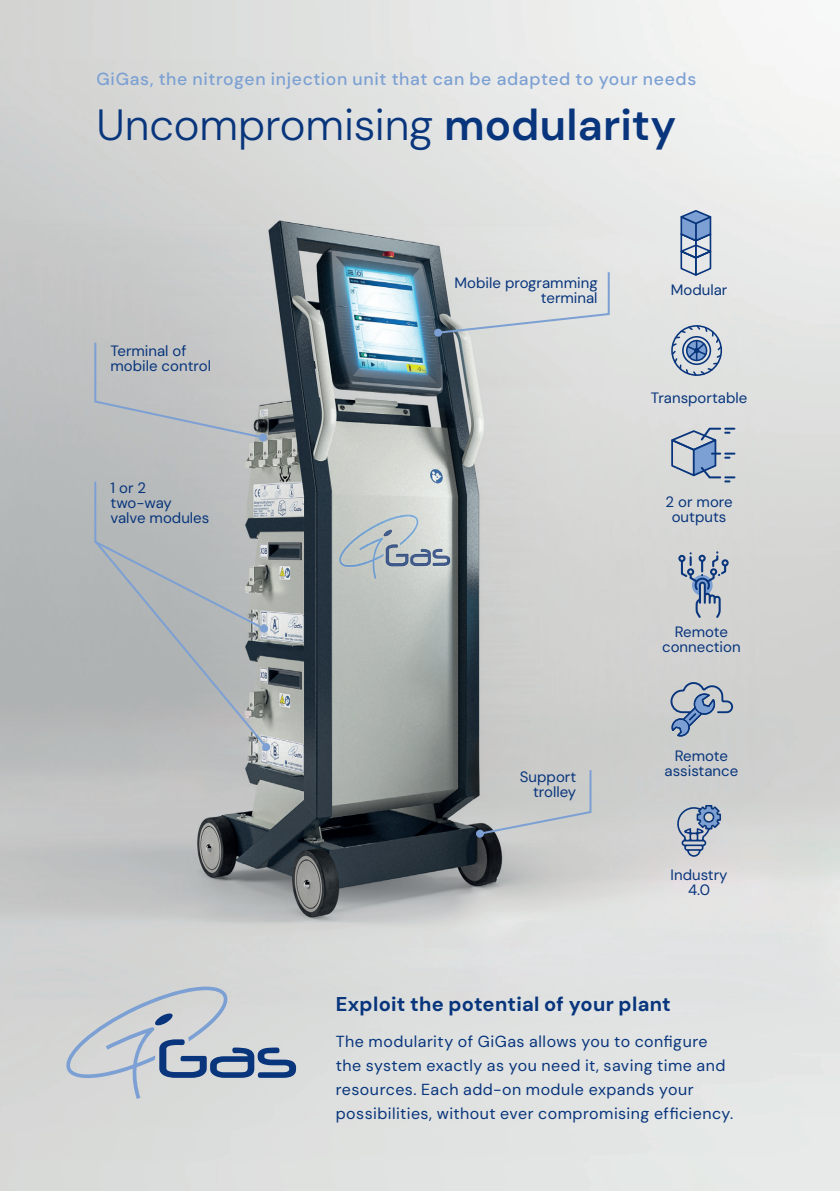
<style>
.page{position:relative;width:840px;height:1191px;background:#fff}
.page>*{position:absolute;margin:0;border:0;box-sizing:border-box;transform-origin:0 0}
.t1{font:300 43.6px "DM Sans 18 pt";letter-spacing:-.005em;color:#08357c}
.t2{font:700 20px "DM Sans 18 pt";letter-spacing:.015em;color:#08357c}
.t3{font:500 17.4px "DM Sans 18 pt";letter-spacing:.035em;color:#7ca0d3}
.t4{font:16px/24px "DM Sans 18 pt";letter-spacing:.03em;color:#08357c}
.t5{font:15px/15px "DM Sans 18 pt";color:#08357c;text-align:center}
.s1{font-weight:600}
</style>
<div class="page">
<img style="left:0;top:0;width:839px;height:1191px">
<svg style="left:680px;top:210px;width:31px;height:66px"></svg>
<svg style="left:676px;top:805px;width:44px;height:51px"></svg>
<svg style="left:670px;top:681px;width:63px;height:55px"></svg>
<svg style="left:670px;top:325px;width:51px;height:51px"></svg>
<svg style="left:678px;top:551px;width:50px;height:67px"></svg>
<svg style="left:670px;top:428px;width:65px;height:54px"></svg>
<svg style="left:92px;top:479px;width:177px;height:271px"></svg>
<div style="left:262px;top:743px;width:8px;height:8px;background:#7ca0d3;border-radius:50%"></div>
<svg style="left:435px;top:270px;width:175px;height:65px"></svg>
<div style="left:434px;top:329px;width:8px;height:8px;background:#7ca0d3;border-radius:50%"></div>
<svg style="left:477px;top:768px;width:115px;height:68px"></svg>
<svg style="left:475px;top:829px;width:8px;height:8px"></svg>
<svg style="left:64px;top:982px;width:232px;height:117px"></svg>
<div style="left:93px;top:341px;width:172px;height:99px;background:#c0c2c2"></div>
<div style="left:259px;top:433px;width:8px;height:8px;background:#7ca0d3;border-radius:50%"></div>
<p class="t3" style="left:96px;top:69px;width:601px">GiGas, the nitrogen injection unit that can be adapted to your needs</p>
<p class="t1" style="left:96px;top:98px;width:581px">Uncompromising <span class="s1">modularity</span></p>
<p class="t5" style="left:110px;top:343px;width:78px">Terminal of</p>
<p class="t5" style="left:110px;top:358px;width:102px">mobile control</p>
<p class="t5" style="left:110px;top:480px;width:37px">1 or 2</p>
<p class="t5" style="left:110px;top:495px;width:63px">two-way</p>
<p class="t5" style="left:110px;top:510px;width:100px">valve modules</p>
<p class="t5" style="left:454px;top:276px;width:144px;text-align:right">Mobile programming terminal</p>
<p class="t5" style="left:519px;top:769px;width:58px;text-align:right">Support trolley</p>
<p class="t5" style="left:670px;top:282px;width:58px">Modular</p>
<p class="t5" style="left:650px;top:390px;width:98px">Transportable</p>
<p class="t5" style="left:665px;top:494px;width:69px">2 or more outputs</p>
<p class="t5" style="left:661px;top:624px;width:80px">Remote connection</p>
<p class="t5" style="left:674px;top:748px;width:55px">Remote</p>
<p class="t5" style="left:664px;top:763px;width:75px">assistance</p>
<p class="t5" style="left:670px;top:867px;width:58px">Industry<br>4.0</p>
<p class="t2" style="left:335px;top:991px;width:336px">Exploit the potential of your plant</p>
<p class="t4" style="left:335px;top:1029px;width:398px">The modularity of GiGas allows you to configure the system exactly as you need it, saving time and resources. Each add-on module expands your possibilities, without ever compromising efficiency.</p>
</div>
